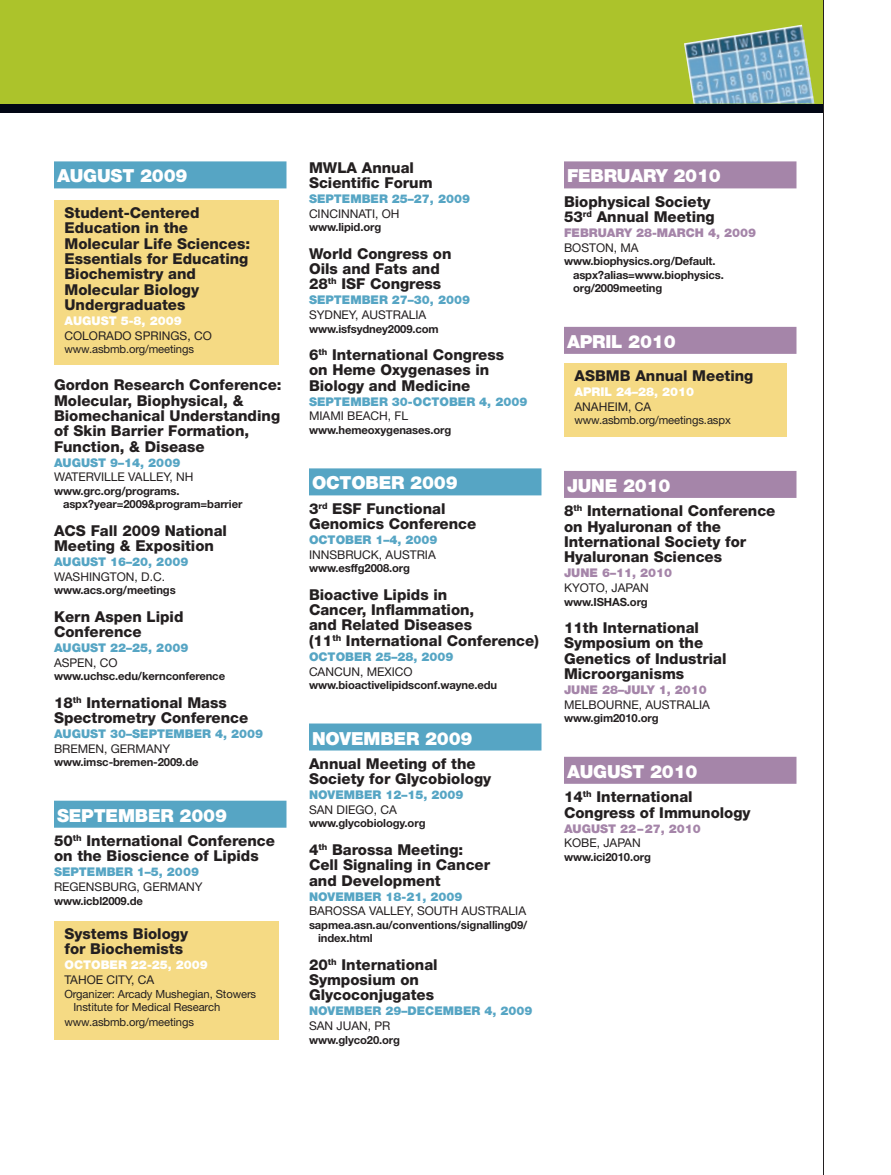
<style>
.page{position:relative;width:891px;height:1175px;background:#fff}
.page>*{position:absolute;margin:0;border:0;box-sizing:border-box;transform-origin:0 0}
.t1{font:900 18px "Helvetica Neue LT Std";letter-spacing:-.01em;color:#fff}
.t2{font:800 15px/15.3px "Helvetica Neue LT Std";color:#231f20}
.t3{font:12px "Helvetica Neue LT Std";color:#231f20}
.t4{font:900 12px "Helvetica Neue LT Std";color:#56a5c4}
.t5{font:900 12px "Helvetica Neue LT Std";color:#a585a9}
.t6{font:900 12px "Helvetica Neue LT Std";color:#fff}
.t7{font:700 11.25px/13.5px "Helvetica Neue LT Std";letter-spacing:-.01em;color:#231f20}
.t8{font:11.25px/13.5px "Helvetica Neue LT Std";letter-spacing:-.01em;color:#231f20}
</style>
<div class="page">
<div style="left:0;top:0;width:824px;height:112px;background:#010614"></div>
<div style="left:0;top:0;width:823px;height:104px;background:#acc32b"></div>
<hr style="left:823px;top:0;width:1px;height:1174px;background:#231f20">
<div style="left:54px;top:161px;width:232px;height:27px;background:#56a5c4"></div>
<div style="left:54px;top:800px;width:232px;height:27px;background:#56a5c4"></div>
<div style="left:54px;top:200px;width:224px;height:164px;background:#f5da84"></div>
<div style="left:54px;top:920px;width:224px;height:119px;background:#f5da84"></div>
<div style="left:309px;top:468px;width:233px;height:27px;background:#56a5c4"></div>
<div style="left:309px;top:723px;width:233px;height:27px;background:#56a5c4"></div>
<div style="left:564px;top:161px;width:232px;height:27px;background:#a585a9"></div>
<div style="left:564px;top:327px;width:232px;height:27px;background:#a585a9"></div>
<div style="left:564px;top:471px;width:232px;height:27px;background:#a585a9"></div>
<div style="left:564px;top:756px;width:232px;height:27px;background:#a585a9"></div>
<div style="left:564px;top:363px;width:222px;height:73px;background:#f5da84"></div>
<img style="left:684px;top:25px;width:130px;height:79px">
<p class="t1" style="left:57px;top:165px;width:132px">AUGUST 2009</p>
<p class="t2" style="left:64px;top:205px;width:187px">Student-Centered<br>Education in the<br>Molecular Life Sciences:<br>Essentials for Educating<br>Biochemistry and<br>Molecular Biology<br>Undergraduates</p>
<p class="t6" style="left:64px;top:314px;width:119px">AUGUST 5-8, 2009</p>
<p class="t3" style="left:64px;top:328px;width:149px">COLORADO SPRINGS, CO</p>
<p class="t8" style="left:64px;top:342px;width:131px">www.asbmb.org/meetings</p>
<p class="t2" style="left:54px;top:377px;width:229px">Gordon Research Conference:<br>Molecular, Biophysical, &amp;<br>Biomechanical Understanding of Skin Barrier Formation,<br>Function, &amp; Disease</p>
<p class="t4" style="left:54px;top:455px;width:128px">AUGUST 9–14, 2009</p>
<p class="t3" style="left:54px;top:470px;width:141px">WATERVILLE VALLEY, NH</p>
<p class="t7" style="left:63px;top:484px;width:181px;text-indent:-9px">www.grc.org/programs. aspx?year=2009&amp;program=barrier</p>
<p class="t2" style="left:54px;top:523px;width:175px">ACS Fall 2009 National<br>Meeting &amp; Exposition</p>
<p class="t4" style="left:54px;top:555px;width:136px">AUGUST 16–20, 2009</p>
<p class="t3" style="left:54px;top:569px;width:113px">WASHINGTON, D.C.</p>
<p class="t7" style="left:54px;top:583px;width:123px">www.acs.org/meetings</p>
<p class="t2" style="left:54px;top:608px;width:131px">Kern Aspen Lipid<br>Conference</p>
<p class="t4" style="left:54px;top:640px;width:136px">AUGUST 22–25, 2009</p>
<p class="t3" style="left:54px;top:655px;width:65px">ASPEN, CO</p>
<p class="t7" style="left:54px;top:669px;width:173px">www.uchsc.edu/kernconference</p>
<p class="t2" style="left:54px;top:694px;width:196px">18<sup>th</sup> International Mass<br>Spectrometry Conference</p>
<p class="t4" style="left:54px;top:726px;width:96px">AUGUST 30–SEPTE</p>
<p class="t4" style="left:174px;top:726px;width:91px">MBER 4, 2009</p>
<p class="t3" style="left:54px;top:741px;width:118px">BREMEN, GERMANY</p>
<p class="t7" style="left:54px;top:755px;width:146px">www.imsc-bremen-2009.de</p>
<p class="t1" style="left:57px;top:804px;width:25px">SEPTE</p>
<p class="t1" style="left:118px;top:804px;width:111px">MBER 2009</p>
<p class="t2" style="left:54px;top:833px;width:222px">50<sup>th</sup> International Conference on the Bioscience of Lipids</p>
<p class="t4" style="left:54px;top:865px;width:18px">SEPTE</p>
<p class="t4" style="left:95px;top:865px;width:105px">MBER 1–5, 2009</p>
<p class="t3" style="left:54px;top:879px;width:150px">REGENSBURG, GERMANY</p>
<p class="t7" style="left:54px;top:893px;width:91px">www.icbl2009.de</p>
<p class="t2" style="left:64px;top:926px;width:125px">Systems Biology for Biochemists</p>
<p class="t6" style="left:64px;top:958px;width:145px">OCTOBER 22-25, 2009</p>
<p class="t3" style="left:64px;top:972px;width:91px">TAHOE CITY, CA</p>
<p class="t8" style="left:74px;top:986px;width:184px;text-indent:-9px">Organizer: Arcady Mushegian, Stowers<br>Institute for Medical Research</p>
<p class="t8" style="left:64px;top:1015px;width:131px">www.asbmb.org/meetings</p>
<p class="t2" style="left:309px;top:160px;width:125px">MWLA Annual<br>Scientific Forum</p>
<p class="t4" style="left:309px;top:192px;width:18px">SEPTE</p>
<p class="t4" style="left:350px;top:192px;width:121px">MBER 25–27, 2009</p>
<p class="t3" style="left:309px;top:206px;width:92px">CINCINNATI, OH</p>
<p class="t7" style="left:309px;top:220px;width:74px">www.lipid.org</p>
<p class="t2" style="left:309px;top:246px;width:144px">World Congress on<br>Oils and Fats and<br>28<sup>th</sup> ISF Congress</p>
<p class="t4" style="left:309px;top:293px;width:18px">SEPTE</p>
<p class="t4" style="left:350px;top:293px;width:121px">MBER 27–30, 2009</p>
<p class="t3" style="left:309px;top:308px;width:119px">SYDNEY, AUSTRALIA</p>
<p class="t7" style="left:309px;top:321px;width:131px">www.isfsydney2009.com</p>
<p class="t2" style="left:309px;top:347px;width:197px">6<sup>th</sup> International Congress on Heme Oxygenases in<br>Biology and Medicine</p>
<p class="t4" style="left:309px;top:394px;width:18px">SEPTE</p>
<p class="t4" style="left:350px;top:394px;width:73px">MBER 30-OCTO</p>
<p class="t4" style="left:449px;top:394px;width:80px">BER 4, 2009</p>
<p class="t3" style="left:309px;top:409px;width:101px">MIAMI BEACH, FL</p>
<p class="t7" style="left:309px;top:423px;width:144px">www.hemeoxygenases.org</p>
<p class="t1" style="left:312px;top:472px;width:15px">OCTO</p>
<p class="t1" style="left:366px;top:472px;width:94px">BER 2009</p>
<p class="t2" style="left:309px;top:501px;width:169px">3<sup>rd</sup> ESF Functional<br>Genomics Conference</p>
<p class="t4" style="left:309px;top:533px;width:10px">OCTO</p>
<p class="t4" style="left:345px;top:533px;width:94px">BER 1–4, 2009</p>
<p class="t3" style="left:309px;top:547px;width:128px">INNSBRUCK, AUSTRIA</p>
<p class="t7" style="left:309px;top:561px;width:103px">www.esffg2008.org</p>
<p class="t2" style="left:309px;top:586px;width:231px">Bioactive Lipids in<br>Cancer, Inflammation,<br>and Related Diseases<br>(11<sup>th</sup> International Conference)</p>
<p class="t4" style="left:309px;top:649px;width:10px">OCTO</p>
<p class="t4" style="left:345px;top:649px;width:110px">BER 25–28, 2009</p>
<p class="t3" style="left:309px;top:664px;width:105px">CANCUN, MEXICO</p>
<p class="t7" style="left:309px;top:678px;width:190px">www.bioactivelipidsconf.wayne.edu</p>
<p class="t1" style="left:312px;top:727px;width:162px">NOVEMBER 2009</p>
<p class="t2" style="left:309px;top:756px;width:184px">Annual Meeting of the<br>Society for Glycobiology</p>
<p class="t4" style="left:309px;top:788px;width:156px">NOVEMBER 12–15, 2009</p>
<p class="t3" style="left:309px;top:802px;width:89px">SAN DIEGO, CA</p>
<p class="t7" style="left:309px;top:816px;width:118px">www.glycobiology.org</p>
<p class="t2" style="left:309px;top:841px;width:183px">4<sup>th</sup> Barossa Meeting:<br>Cell Signaling in Cancer and Development</p>
<p class="t4" style="left:309px;top:889px;width:155px">NOVEMBER 18-21, 2009</p>
<p class="t3" style="left:309px;top:903px;width:219px">BAROSSA VALLEY, SOUTH AUSTRALIA</p>
<p class="t7" style="left:318px;top:917px;width:211px;text-indent:-9px">sapmea.asn.au/conventions/signalling09/ index.html</p>
<p class="t2" style="left:309px;top:956px;width:130px">20<sup>th</sup> International<br>Symposium on<br>Glycoconjugates</p>
<p class="t4" style="left:309px;top:1004px;width:118px">NOVEMBER 29–DECE</p>
<p class="t4" style="left:443px;top:1004px;width:91px">MBER 4, 2009</p>
<p class="t3" style="left:309px;top:1018px;width:83px">SAN JUAN, PR</p>
<p class="t7" style="left:309px;top:1032px;width:93px">www.glyco20.org</p>
<p class="t1" style="left:567px;top:165px;width:155px">FEBRUARY 2010</p>
<p class="t2" style="left:564px;top:194px;width:152px">Biophysical Society<br>53<sup>rd</sup> Annual Meeting</p>
<p class="t5" style="left:564px;top:226px;width:123px">FE BRUARY 28-MARCH</p>
<p class="t5" style="left:708px;top:226px;width:50px">4, 2009</p>
<p class="t3" style="left:564px;top:240px;width:76px">BOSTON, MA</p>
<p class="t7" style="left:573px;top:254px;width:152px;text-indent:-9px">www.biophysics.org/Default. aspx?alias=www.biophysics. org/2009meeting</p>
<p class="t1" style="left:567px;top:331px;width:25px">APRIL</p>
<p class="t1" style="left:628px;top:331px;width:49px">2010</p>
<p class="t2" style="left:574px;top:368px;width:180px">ASBMB Annual Meeting</p>
<p class="t6" style="left:574px;top:385px;width:121px">APRIL 24–28, 2010</p>
<p class="t3" style="left:574px;top:399px;width:78px">Anaheim, CA</p>
<p class="t8" style="left:574px;top:413px;width:158px">www.asbmb.org/meetings.aspx</p>
<p class="t1" style="left:567px;top:475px;width:105px">JUNE 2010</p>
<p class="t2" style="left:564px;top:503px;width:213px">8<sup>th</sup> International Conference on Hyaluronan of the<br>International Society for<br>Hyaluronan Sciences</p>
<p class="t5" style="left:564px;top:566px;width:110px">JUNE 6–11, 2010</p>
<p class="t3" style="left:564px;top:580px;width:86px">KYOTO, JAPAN</p>
<p class="t7" style="left:564px;top:594px;width:85px">www.ISHAS.org</p>
<p class="t2" style="left:564px;top:620px;width:164px">11th International<br>Symposium on the<br>Genetics of Industrial<br>Microorganisms</p>
<p class="t5" style="left:564px;top:682px;width:144px">JUNE 28–JULY 1, 2010</p>
<p class="t3" style="left:564px;top:697px;width:148px">MELBOURNE, AUSTRALIA</p>
<p class="t7" style="left:564px;top:711px;width:96px">www.gim2010.org</p>
<p class="t1" style="left:567px;top:760px;width:132px">AUGUST 2010</p>
<p class="t2" style="left:564px;top:789px;width:188px">14<sup>th</sup> International<br>Congress of Immunology</p>
<p class="t5" style="left:564px;top:821px;width:138px">AUGUST 22–27, 2010</p>
<p class="t3" style="left:564px;top:835px;width:78px">KOBE, JAPAN</p>
<p class="t7" style="left:564px;top:849px;width:88px">www.ici2010.org</p>
</div>
